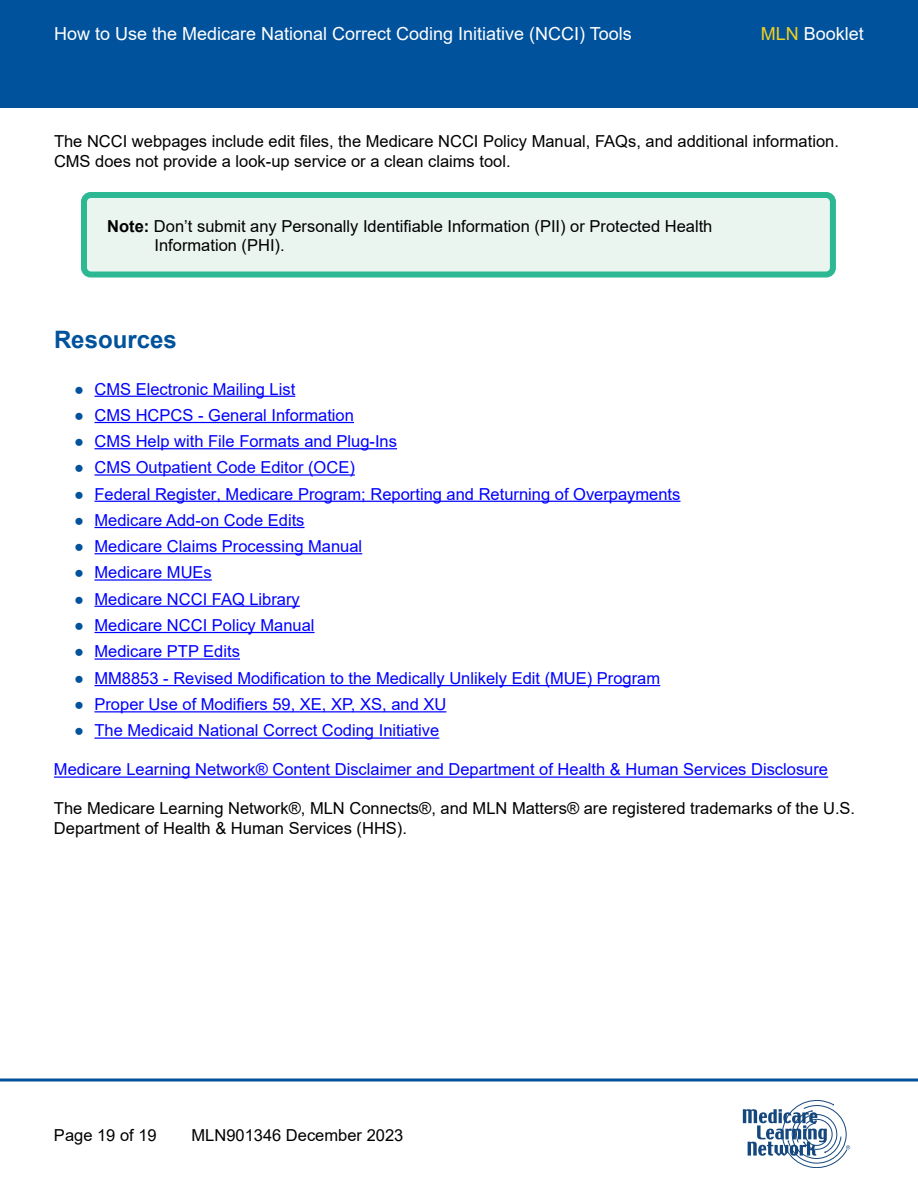
<style>
.page{position:relative;width:918px;height:1188px;background:#fff}
.page>*{position:absolute;margin:0;border:0;box-sizing:border-box;transform-origin:0 0}
.t1{font:700 24px "Arial";color:#00529c}
.t2{font:18px "Arial";color:#fff}
.t3{font:16.5px "Arial";color:#00f}
.t4{font:16.5px/19.5px "Arial";color:#000}
.s1{color:#f3cf1e}
.s2{font-weight:700}
.s3{color:#00529c}
</style>
<div class="page">
<div style="left:0;top:0;width:918px;height:108px;background:#00529c"></div>
<svg style="left:743px;top:1100px;width:107px;height:68px"></svg>
<svg style="left:0;top:1078px;width:918px;height:4px;background:#3f7db4"></svg>
<hr style="left:94px;top:396px;width:201px;height:1px;background:#00f">
<hr style="left:94px;top:422px;width:260px;height:1px;background:#00f">
<hr style="left:94px;top:448px;width:303px;height:1px;background:#00f">
<hr style="left:94px;top:474px;width:261px;height:2px;background:#00f">
<hr style="left:94px;top:501px;width:587px;height:1px;background:#00f">
<hr style="left:94px;top:527px;width:211px;height:1px;background:#00f">
<hr style="left:94px;top:553px;width:268px;height:1px;background:#00f">
<hr style="left:94px;top:579px;width:118px;height:2px;background:#00f">
<hr style="left:94px;top:606px;width:206px;height:1px;background:#00f">
<hr style="left:94px;top:632px;width:221px;height:1px;background:#00f">
<hr style="left:94px;top:658px;width:146px;height:2px;background:#00f">
<hr style="left:94px;top:685px;width:566px;height:1px;background:#00f">
<hr style="left:94px;top:711px;width:352px;height:1px;background:#00f">
<hr style="left:94px;top:738px;width:345px;height:1px;background:#00f">
<hr style="left:54px;top:777px;width:774px;height:1px;background:#00f">
<div style="left:84px;top:195px;width:749px;height:80px;background:#eaf5f0;border-radius:7px"></div>
<div style="left:81px;top:192px;width:755px;height:86px;border:6px solid #2bb892;border-radius:7px"></div>
<p class="t2" style="left:54px;top:21px;width:579px">How to Use the Medicare National Correct Coding Initiative (NCCI) Tools</p>
<p class="t2" style="left:761px;top:21px;width:105px"><span class="s1">MLN</span> Booklet</p>
<p class="t4" style="left:54px;top:131px;width:787px">The NCCI webpages include edit files, the Medicare NCCI Policy Manual, FAQs, and additional information.<br>CMS does not provide a look-up service or a clean claims tool.</p>
<p class="t4" style="left:107px;top:216px;width:607px"><span class="s2">Note:</span> Don’t submit any Personally Identifiable Information (PII) or Protected Health</p>
<p class="t4" style="left:154px;top:236px;width:132px">Information (PHI).</p>
<p class="t1" style="left:54px;top:323px;width:124px">Resources</p>
<p class="t3" style="left:74px;top:377px;width:223px"><span class="s3">●</span> CMS Electronic Mailing List</p>
<p class="t3" style="left:74px;top:404px;width:281px"><span class="s3">●</span> CMS HCPCS - General Information</p>
<p class="t3" style="left:74px;top:430px;width:324px"><span class="s3">●</span> CMS Help with File Formats and Plug-Ins</p>
<p class="t3" style="left:74px;top:456px;width:282px"><span class="s3">●</span> CMS Outpatient Code Editor (OCE)</p>
<p class="t3" style="left:74px;top:482px;width:608px"><span class="s3">●</span> Federal Register, Medicare Program; Reporting and Returning of Overpayments</p>
<p class="t3" style="left:74px;top:509px;width:232px"><span class="s3">●</span> Medicare Add-on Code Edits</p>
<p class="t3" style="left:74px;top:535px;width:289px"><span class="s3">●</span> Medicare Claims Processing Manual</p>
<p class="t3" style="left:74px;top:561px;width:139px"><span class="s3">●</span> Medicare MUEs</p>
<p class="t3" style="left:74px;top:587px;width:227px"><span class="s3">●</span> Medicare NCCI FAQ Library</p>
<p class="t3" style="left:74px;top:614px;width:242px"><span class="s3">●</span> Medicare NCCI Policy Manual</p>
<p class="t3" style="left:74px;top:640px;width:167px"><span class="s3">●</span> Medicare PTP Edits</p>
<p class="t3" style="left:74px;top:667px;width:587px"><span class="s3">●</span> MM8853 - Revised Modification to the Medically Unlikely Edit (MUE) Program</p>
<p class="t3" style="left:74px;top:693px;width:374px"><span class="s3">●</span> Proper Use of Modifiers 59, XE, XP, XS, and XU</p>
<p class="t3" style="left:74px;top:719px;width:367px"><span class="s3">●</span> The Medicaid National Correct Coding Initiative</p>
<p class="t3" style="left:54px;top:758px;width:776px">Medicare Learning Network® Content Disclaimer and Department of Health &amp; Human Services Disclosure</p>
<p class="t4" style="left:54px;top:799px;width:803px">The Medicare Learning Network®, MLN Connects®, and MLN Matters® are registered trademarks of the U.S.<br>Department of Health &amp; Human Services (HHS).</p>
<p class="t4" style="left:54px;top:1125px;width:104px">Page 19 of 19</p>
<p class="t4" style="left:192px;top:1125px;width:213px">MLN901346 December 2023</p>
</div>
